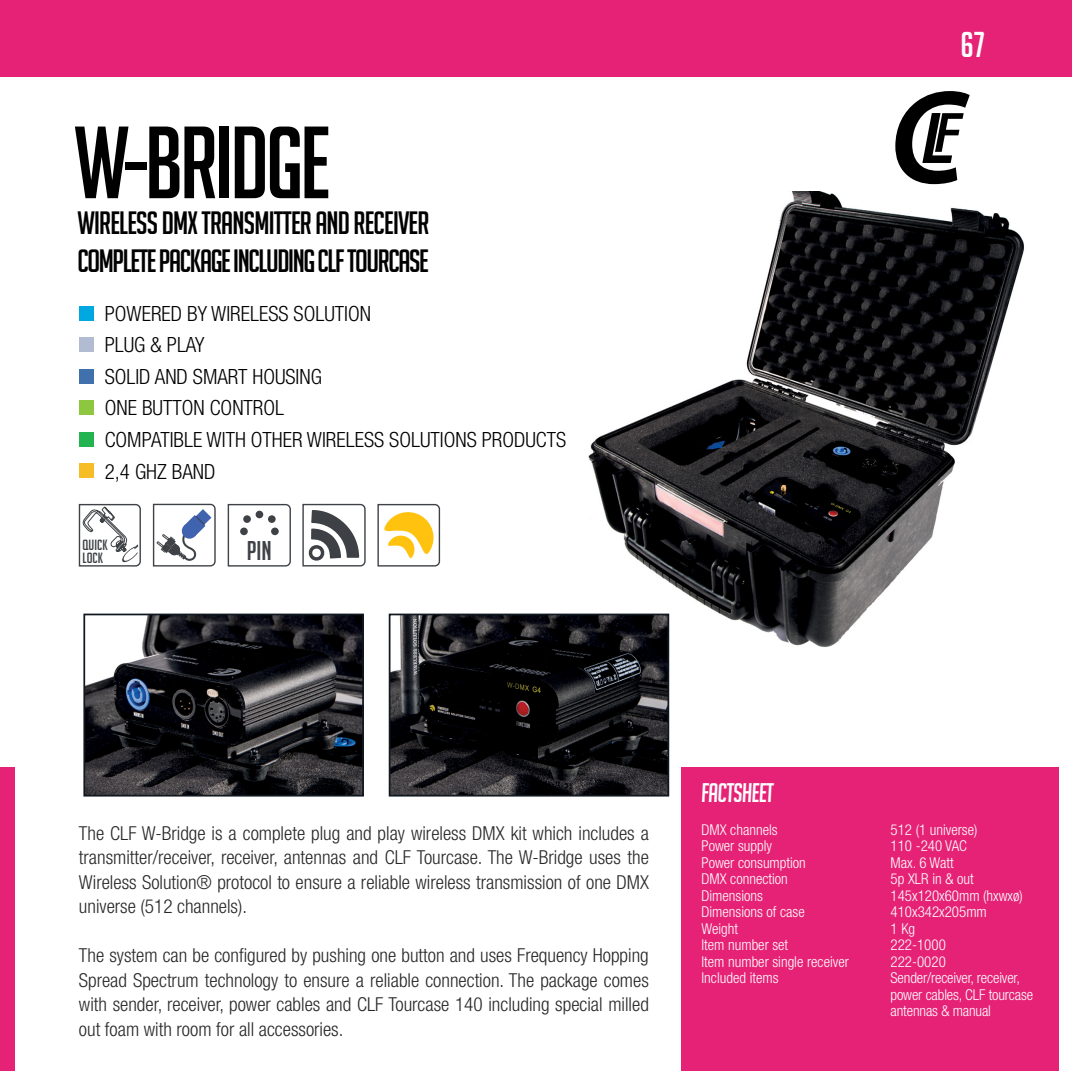
<style>
.page{position:relative;width:1072px;height:1072px;background:#fff}
.page>*{position:absolute;margin:0;border:0;box-sizing:border-box;transform-origin:0 0}
.t1{font:99.75px "Big Noodle Titling";letter-spacing:-.03em;color:#000}
.t2{font:35px "Big Noodle Titling";color:#fff}
.OPSOMMING{font:31.5px "Big Noodle Titling";letter-spacing:-.045em;color:#000}
.OPSOMMING-2{font:31.5px "Big Noodle Titling";letter-spacing:-.025em;color:#000}
.t3{font:26.43px "Big Noodle Titling";color:#3e4246}
.Factsheet{font:italic 26.25px "Big Noodle Titling";letter-spacing:-.025em;color:#fff}
.OPSOMMING-3{font:300 condensed 21px "Helvetica Neue LT Std";color:#000}
.Linkerpagina{font:300 condensed 19.25px/24.5px "Helvetica Neue LT Std";color:#292829;text-align:justify}
.Factsheet-2{font:300 condensed 15.05px "Helvetica Neue LT Std";color:#fff}
.t4{font:14.35px/13px "Big Noodle Titling";color:#3e4246}
</style>
<div class="page">
<div style="left:0;top:0;width:1071px;height:76px;background:#e62276"></div>
<img style="left:86px;top:616px;width:275px;height:177px">
<div style="left:83px;top:613px;width:281px;height:183px;border:2px solid #101820"></div>
<div style="left:681px;top:767px;width:377px;height:303px;background:#e62276"></div>
<img style="left:588px;top:192px;width:436px;height:505px">
<div style="left:79px;top:306px;width:15px;height:14px;background:#00a8e1"></div>
<div style="left:79px;top:337px;width:15px;height:15px;background:#b1bcd3"></div>
<div style="left:79px;top:369px;width:15px;height:14px;background:#4171ac"></div>
<div style="left:79px;top:400px;width:15px;height:15px;background:#8dc63f"></div>
<div style="left:79px;top:432px;width:15px;height:14px;background:#23b350"></div>
<div style="left:79px;top:463px;width:15px;height:15px;background:#f6bd27"></div>
<div style="left:0;top:767px;width:15px;height:303px;background:#e62276"></div>
<svg style="left:78px;top:503px;width:63px;height:64px"></svg>
<svg style="left:227px;top:503px;width:64px;height:64px"></svg>
<div style="left:240px;top:527px;width:8px;height:8px;background:#3e4246;border-radius:50%"></div>
<div style="left:271px;top:527px;width:8px;height:8px;background:#3e4246;border-radius:50%"></div>
<div style="left:243px;top:515px;width:8px;height:8px;background:#3e4246;border-radius:50%"></div>
<div style="left:268px;top:515px;width:8px;height:8px;background:#3e4246;border-radius:50%"></div>
<div style="left:255px;top:510px;width:8px;height:8px;background:#3e4246;border-radius:50%"></div>
<svg style="left:152px;top:503px;width:64px;height:64px"></svg>
<svg style="left:302px;top:503px;width:64px;height:64px"></svg>
<svg style="left:377px;top:503px;width:63px;height:64px"></svg>
<img style="left:392px;top:616px;width:274px;height:177px">
<div style="left:389px;top:613px;width:280px;height:183px;border:2px solid #101820"></div>
<svg style="left:895px;top:91px;width:74px;height:93px"></svg>
<p class="t1" style="left:74px;top:109px;width:258px">W-BRIDGE</p>
<p class="OPSOMMING-2" style="left:77px;top:206px;width:353px">WIRELESS DMX TRANSMITTER AND RECEIVER</p>
<p class="OPSOMMING" style="left:77px;top:243px;width:353px">COMPLETE PACKAGE INCLUDING CLF TOURCASE</p>
<p class="OPSOMMING-3" style="left:105px;top:301px;width:268px">POWERED BY WIRELESS SOLUTION</p>
<p class="OPSOMMING-3" style="left:105px;top:333px;width:101px">PLUG &amp; PLAY</p>
<p class="OPSOMMING-3" style="left:105px;top:364px;width:219px">SOLID AND SMART HOUSING</p>
<p class="OPSOMMING-3" style="left:105px;top:396px;width:181px">ONE BUTTON CONTROL</p>
<p class="OPSOMMING-3" style="left:105px;top:427px;width:463px">COMPATIBLE WITH OTHER WIRELESS SOLUTIONS PRODUCTS</p>
<p class="OPSOMMING-3" style="left:105px;top:459px;width:112px">2,4 GHZ BAND</p>
<p class="t4" style="left:83px;top:538px;width:27px">QUICK<br>LOCK</p>
<p class="t3" style="left:247px;top:536px;width:27px">PIN</p>
<p class="t2" style="left:960px;top:26px;width:26px">67</p>
<p class="Linkerpagina" style="left:79px;top:820px;width:571px">The CLF W-Bridge is a complete plug and play wireless DMX kit which includes a transmitter/receiver, receiver, antennas and CLF Tourcase. The W-Bridge uses the Wireless Solution® protocol to ensure a reliable wireless transmission of one DMX universe (512 channels).</p>
<p class="Linkerpagina" style="left:79px;top:942px;width:571px">The system can be configured by pushing one button and uses Frequency Hopping Spread Spectrum technology to ensure a reliable connection. The package comes with sender, receiver, power cables and CLF Tourcase 140 including special milled out foam with room for all accessories.</p>
<p class="Factsheet" style="left:701px;top:778px;width:74px">FACTSHEET</p>
<p class="Factsheet-2" style="left:701px;top:821px;width:78px">DMX channels</p>
<p class="Factsheet-2" style="left:890px;top:821px;width:88px">512 (1 universe)</p>
<p class="Factsheet-2" style="left:701px;top:837px;width:72px">Power supply</p>
<p class="Factsheet-2" style="left:890px;top:837px;width:78px">110 -240 VAC</p>
<p class="Factsheet-2" style="left:701px;top:854px;width:106px">Power consumption</p>
<p class="Factsheet-2" style="left:890px;top:854px;width:65px">Max. 6 Watt</p>
<p class="Factsheet-2" style="left:701px;top:870px;width:88px">DMX connection</p>
<p class="Factsheet-2" style="left:890px;top:870px;width:85px">5p XLR in &amp; out</p>
<p class="Factsheet-2" style="left:701px;top:886px;width:63px">Dimensions</p>
<p class="Factsheet-2" style="left:890px;top:886px;width:134px">145x120x60mm (hxwxø)</p>
<p class="Factsheet-2" style="left:701px;top:903px;width:105px">Dimensions of case</p>
<p class="Factsheet-2" style="left:890px;top:903px;width:98px">410x342x205mm</p>
<p class="Factsheet-2" style="left:701px;top:919px;width:38px">Weight</p>
<p class="Factsheet-2" style="left:890px;top:919px;width:26px">1 Kg</p>
<p class="Factsheet-2" style="left:701px;top:936px;width:88px">Item number set</p>
<p class="Factsheet-2" style="left:890px;top:936px;width:57px">222-1000</p>
<p class="Factsheet-2" style="left:701px;top:952px;width:149px">Item number single receiver</p>
<p class="Factsheet-2" style="left:890px;top:952px;width:57px">222-0020</p>
<p class="Factsheet-2" style="left:701px;top:969px;width:78px">Included items</p>
<p class="Factsheet-2" style="left:890px;top:969px;width:131px">Sender/receiver, receiver,</p>
<p class="Factsheet-2" style="left:890px;top:985px;width:144px">power cables, CLF tourcase</p>
<p class="Factsheet-2" style="left:890px;top:1002px;width:102px">antennas &amp; manual</p>
</div>
